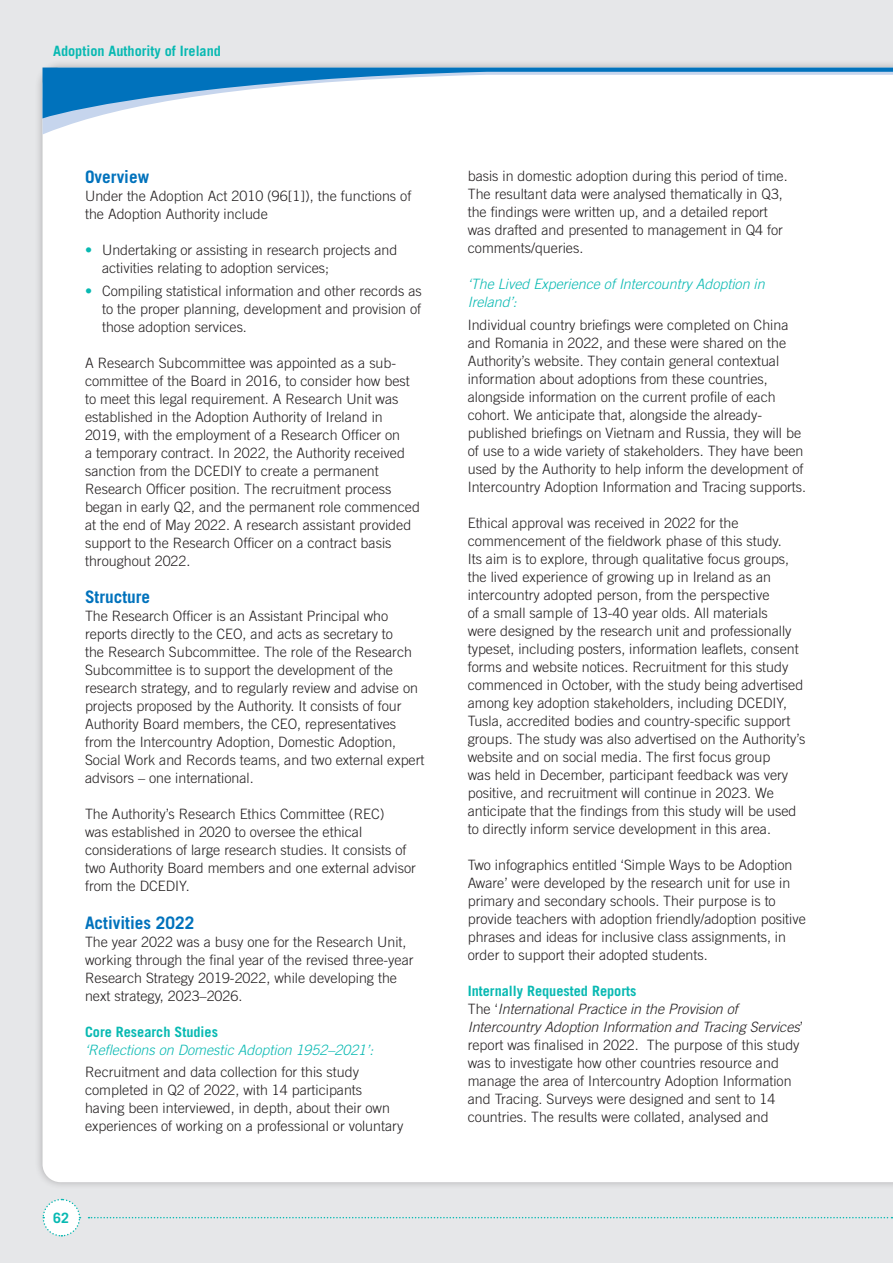
<style>
.page{position:relative;width:893px;height:1263px;background:#e6e7e9}
.page>*{position:absolute;margin:0;border:0;box-sizing:border-box;transform-origin:0 0}
.t1{font:700 17.25px "Trade Gothic";color:#0072bc}
.t2{font:300 14.25px/18px "Trade Gothic";color:#231f20}
.t3{font:italic 300 14.25px/18px "Trade Gothic";color:#08b9b2}
.t4{font:700 14.25px "Trade Gothic";color:#08b9b2}
.s1{color:#08b9b2}
.s2{font-weight:700;color:#08b9b2}
.s3{font-style:italic}
</style>
<div class="page">
<div style="left:34px;top:59px;width:859px;height:1131px;background:#231f20;opacity:.3"></div>
<div style="left:43px;top:134px;width:850px;height:1048px;background:#fff"></div>
<div style="left:43px;top:118px;width:850px;height:16px;background:#fff"></div>
<svg style="left:43px;top:68px;width:850px;height:50px;background:#bcd9ed"></svg>
<svg style="left:42px;top:1198px;width:39px;height:39px"></svg>
<svg style="left:89px;top:1217px;width:804px;height:1px"></svg>
<p class="t4" style="left:53px;top:42px;width:169px">Adoption Authority of Ireland</p>
<p class="t1" style="left:85px;top:167px;width:66px">Overview</p>
<p class="t2" style="left:85px;top:187px;width:328px">Under the Adoption Act 2010 (96[1]), the functions of the Adoption Authority include</p>
<p class="t2" style="left:102px;top:241px;width:297px;text-indent:-17px"><span class="s1">•</span> Undertaking or assisting in research projects and activities relating to adoption services;</p>
<p class="t2" style="left:102px;top:281px;width:321px;text-align:justify;text-indent:-17px"><span class="s1">•</span> Compiling statistical information and other records as to the proper planning, development and provision of those adoption services.</p>
<p class="t2" style="left:85px;top:353px;width:336px">A Research Subcommittee was appointed as a sub&shy;committee of the Board in 2016, to consider how best to meet this legal requirement. A Research Unit was established in the Adoption Authority of Ireland in 2019, with the employment of a Research Officer on<br>a temporary contract. In 2022, the Authority received sanction from the DCEDIY to create a permanent Research Officer position. The recruitment process began in early Q2, and the permanent role commenced at the end of May 2022. A research assistant provided support to the Research Officer on a contract basis throughout 2022.</p>
<p class="t1" style="left:85px;top:586px;width:67px">Structure</p>
<p class="t2" style="left:85px;top:607px;width:341px">The Research Officer is an Assistant Principal who reports directly to the CEO, and acts as secretary to<br>the Research Subcommittee. The role of the Research Subcommittee is to support the development of the research strategy, and to regularly review and advise on projects proposed by the Authority. It consists of four Authority Board members, the CEO, representatives from the Intercountry Adoption, Domestic Adoption, Social Work and Records teams, and two external expert advisors – one international.</p>
<p class="t2" style="left:85px;top:805px;width:332px">The Authority’s Research Ethics Committee (REC)<br>was established in 2020 to oversee the ethical considerations of large research studies. It consists of two Authority Board members and one external advisor from the DCEDIY.</p>
<p class="t1" style="left:85px;top:912px;width:111px">Activities 2022</p>
<p class="t2" style="left:85px;top:932px;width:330px">The year 2022 was a busy one for the Research Unit, working through the final year of the revised three-year Research Strategy 2019-2022, while developing the next strategy, 2023–2026.</p>
<p class="t4" style="left:85px;top:1023px;width:135px">Core Research Studies</p>
<p class="t3" style="left:85px;top:1040px;width:290px">‘Reflections on Domestic Adoption 1952–2021’:</p>
<p class="t2" style="left:85px;top:1063px;width:320px">Recruitment and data collection for this study completed in Q2 of 2022, with 14 participants having been interviewed, in depth, about their own experiences of working on a professional or voluntary</p>
<p class="t4" style="left:53px;top:1209px;width:17px">62</p>
<p class="t2" style="left:468px;top:167px;width:321px">basis in domestic adoption during this period of time.<br>The resultant data were analysed thematically in Q3, the findings were written up, and a detailed report was drafted and presented to management in Q4 for comments/queries.</p>
<p class="t3" style="left:468px;top:275px;width:298px">‘The Lived Experience of Intercountry Adoption in<br>Ireland’:</p>
<p class="t2" style="left:468px;top:315px;width:340px">Individual country briefings were completed on China and Romania in 2022, and these were shared on the Authority’s website. They contain general contextual information about adoptions from these countries, alongside information on the current profile of each cohort. We anticipate that, alongside the already&shy;published briefings on Vietnam and Russia, they will be of use to a wide variety of stakeholders. They have been used by the Authority to help inform the development of Intercountry Adoption Information and Tracing supports.</p>
<p class="t2" style="left:468px;top:513px;width:339px">Ethical approval was received in 2022 for the commencement of the fieldwork phase of this study.<br>Its aim is to explore, through qualitative focus groups, the lived experience of growing up in Ireland as an intercountry adopted person, from the perspective<br>of a small sample of 13-40 year olds. All materials<br>were designed by the research unit and professionally typeset, including posters, information leaflets, consent forms and website notices. Recruitment for this study commenced in October, with the study being advertised among key adoption stakeholders, including DCEDIY, Tusla, accredited bodies and country-specific support groups. The study was also advertised on the Authority’s website and on social media. The first focus group<br>was held in December, participant feedback was very positive, and recruitment will continue in 2023. We anticipate that the findings from this study will be used to directly inform service development in this area.</p>
<p class="t2" style="left:468px;top:855px;width:340px">Two infographics entitled ‘Simple Ways to be Adoption Aware’ were developed by the research unit for use in primary and secondary schools. Their purpose is to provide teachers with adoption friendly/adoption positive phrases and ideas for inclusive class assignments, in order to support their adopted students.</p>
<p class="t2" style="left:468px;top:981px;width:337px"><span class="s2">Internally Requested Reports<br></span>The ‘<span class="s3">International Practice in the Provision of Intercountry Adoption Information and Tracing Services</span>’ report was finalised in 2022. The purpose of this study was to investigate how other countries resource and manage the area of Intercountry Adoption Information and Tracing. Surveys were designed and sent to 14 countries. The results were collated, analysed and</p>
</div>
